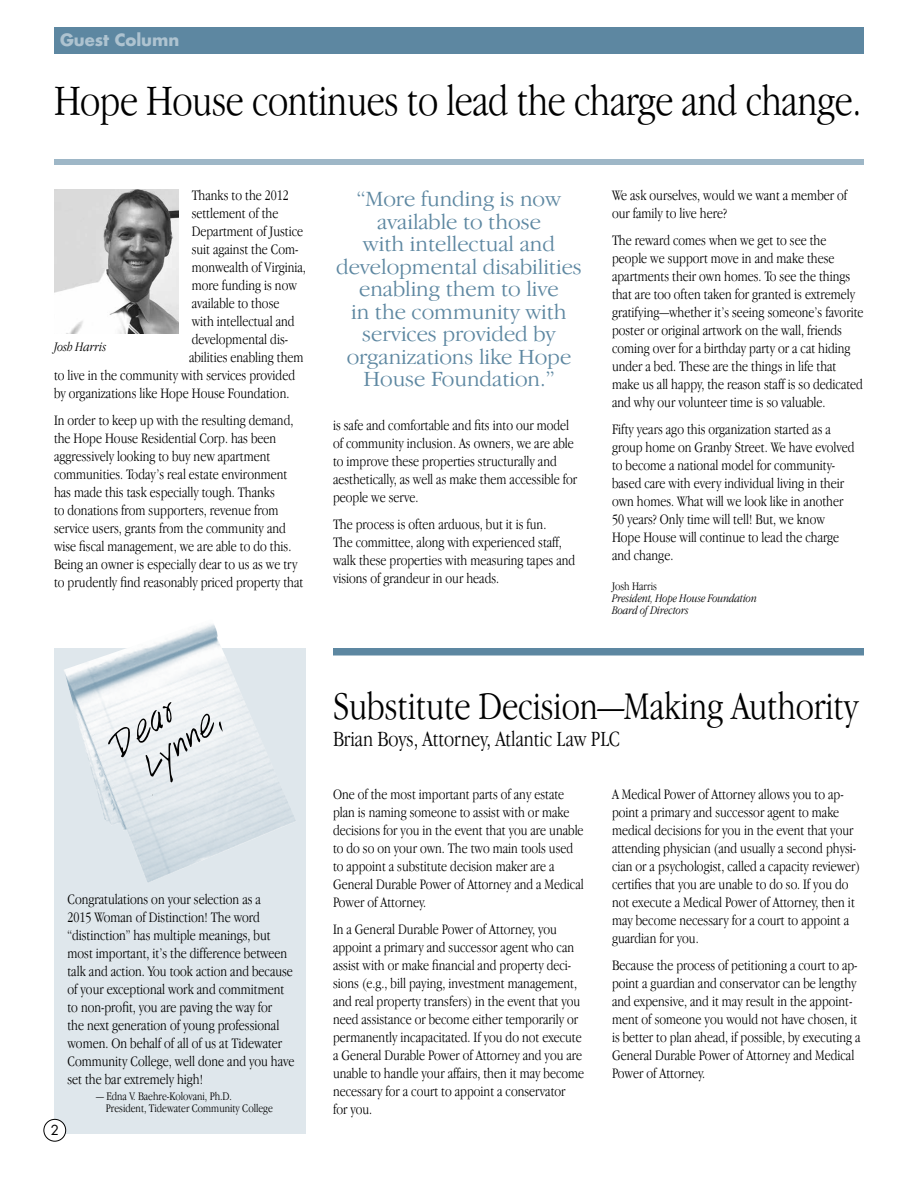
<style>
.page{position:relative;width:918px;height:1188px;background:#fff}
.page>*{position:absolute;margin:0;border:0;box-sizing:border-box;transform-origin:0 0}
.t1{font:300 condensed 45px "Garamond IT Cby BT";letter-spacing:-.01em;color:#000}
.t2{font:300 condensed 40.5px "Garamond IT Cby BT";letter-spacing:-.005em;color:#000}
.t3{font:300 22.5px/22.5px "Garamond IT Cby BT";letter-spacing:-.005em;color:#5d87a1;text-align:center}
.t4{font:300 condensed 22.5px "Garamond IT Cby BT";letter-spacing:-.005em;color:#000}
.t5{font:700 16.5px "Futura";letter-spacing:-.005em;color:#aec3d0}
.t6{font:300 condensed 15px/18px "Garamond IT Cby BT";color:#000}
.t7{font:italic 300 condensed 13.5px "Garamond IT Cby BT";color:#000}
.t8{font:13.5px "Futura ICG";color:#000}
.t9{font:300 condensed 12px/12px "Garamond IT Cby BT";color:#000}
.t10{font:italic 300 condensed 12px/12px "Garamond IT Cby BT";color:#000}
</style>
<div class="page">
<div style="left:54px;top:648px;width:252px;height:486px;background:#dfe7ec"></div>
<img style="left:64px;top:624px;width:232px;height:258px">
<svg style="left:107px;top:702px;width:116px;height:93px"></svg>
<div style="left:54px;top:27px;width:810px;height:27px;background:#5d87a1"></div>
<div style="left:54px;top:159px;width:810px;height:6px;background:#9eb7c7"></div>
<div style="left:44px;top:1119px;width:22px;height:22px;background:#fff;border-radius:50%"></div>
<div style="left:43px;top:1119px;width:23px;height:23px;border:1px solid #000;border-radius:50%"></div>
<div style="left:333px;top:648px;width:531px;height:8px;background:#5d87a1"></div>
<img style="left:54px;top:189px;width:124px;height:145px">
<p class="t5" style="left:60px;top:29px;width:121px">Guest Column</p>
<h1 class="t1" style="left:54px;top:76px;width:809px">Hope House continues to lead the charge and change.</h1>
<p class="t6" style="left:192px;top:187px;width:99px">Thanks to the 2012</p>
<p class="t6" style="left:192px;top:205px;width:88px">settlement of the</p>
<p class="t6" style="left:192px;top:223px;width:113px">Department of Justice</p>
<p class="t6" style="left:192px;top:241px;width:108px">suit against the Com-</p>
<p class="t6" style="left:192px;top:259px;width:116px">monwealth of Virginia,</p>
<p class="t6" style="left:192px;top:277px;width:107px">more funding is now</p>
<p class="t6" style="left:192px;top:295px;width:89px">available to those</p>
<p class="t6" style="left:192px;top:313px;width:104px">with intellectual and</p>
<p class="t6" style="left:192px;top:331px;width:98px">developmental dis-</p>
<p class="t6" style="left:189px;top:349px;width:116px">abilities enabling them</p>
<p class="t6" style="left:54px;top:367px;width:243px">to live in the community with services provided</p>
<p class="t6" style="left:54px;top:385px;width:237px">by organizations like Hope House Foundation.</p>
<p class="t6" style="left:54px;top:412px;width:251px">In order to keep up with the resulting demand, the Hope House Residential Corp. has been aggressively looking to buy new apartment communities. Today’s real estate environment has made this task especially tough. Thanks<br>to donations from supporters, revenue from service users, grants from the community and wise fiscal management, we are able to do this.<br>Being an owner is especially dear to us as we try to prudently find reasonably priced property that</p>
<p class="t7" style="left:54px;top:339px;width:54px">Josh Harris</p>
<h3 class="t3" style="left:336px;top:187px;width:247px">“More funding is now available to those<br>with intellectual and developmental disabilities enabling them to live<br>in the community with services provided by organizations like Hope<br>House Foundation.”</h3>
<p class="t6" style="left:333px;top:416px;width:246px">is safe and comfortable and fits into our model of community inclusion. As owners, we are able to improve these properties structurally and aesthetically, as well as make them accessible for people we serve.</p>
<p class="t6" style="left:333px;top:515px;width:244px">The process is often arduous, but it is fun.<br>The committee, along with experienced staff, walk these properties with measuring tapes and visions of grandeur in our heads.</p>
<p class="t6" style="left:612px;top:187px;width:237px">We ask ourselves, would we want a member of our family to live here?</p>
<p class="t6" style="left:612px;top:232px;width:253px">The reward comes when we get to see the people we support move in and make these apartments their own homes. To see the things that are too often taken for granted is extremely gratifying—whether it’s seeing someone’s favorite poster or original artwork on the wall, friends coming over for a birthday party or a cat hiding under a bed. These are the things in life that make us all happy, the reason staff is so dedicated and why our volunteer time is so valuable.</p>
<p class="t6" style="left:612px;top:421px;width:244px">Fifty years ago this organization started as a group home on Granby Street. We have evolved to become a national model for community&shy;based care with every individual living in their own homes. What will we look like in another 50 years? Only time will tell! But, we know Hope House will continue to lead the charge and change.</p>
<p class="t9" style="left:612px;top:581px;width:47px">Josh Harris</p>
<p class="t10" style="left:612px;top:593px;width:146px">President, Hope House Foundation<br>Board of Directors</p>
<p class="t8" style="left:50px;top:1121px;width:10px">2</p>
<p class="t6" style="left:68px;top:890px;width:229px">Congratulations on your selection as a<br>2015 Woman of Distinction! The word “distinction” has multiple meanings, but most important, it’s the difference between talk and action. You took action and because of your exceptional work and commitment to non-profit, you are paving the way for<br>the next generation of young professional women. On behalf of all of us at Tidewater Community College, well done and you have set the bar extremely high!</p>
<p class="t9" style="left:106px;top:1091px;width:168px;text-indent:-10px">— Edna V. Baehre-Kolovani, Ph.D.<br>President, Tidewater Community College</p>
<h2 class="t2" style="left:333px;top:684px;width:527px">Substitute Decision—Making Authority</h2>
<h3 class="t4" style="left:333px;top:727px;width:289px">Brian Boys, Attorney, Atlantic Law PLC</h3>
<p class="t6" style="left:333px;top:785px;width:252px">One of the most important parts of any estate plan is naming someone to assist with or make decisions for you in the event that you are unable to do so on your own. The two main tools used to appoint a substitute decision maker are a General Durable Power of Attorney and a Medical Power of Attorney.</p>
<p class="t6" style="left:333px;top:920px;width:253px">In a General Durable Power of Attorney, you appoint a primary and successor agent who can assist with or make financial and property deci&shy;sions (e.g., bill paying, investment management, and real property transfers) in the event that you need assistance or become either temporarily or permanently incapacitated. If you do not execute a General Durable Power of Attorney and you are unable to handle your affairs, then it may become necessary for a court to appoint a conservator<br>for you.</p>
<p class="t6" style="left:612px;top:785px;width:250px">A Medical Power of Attorney allows you to ap&shy;point a primary and successor agent to make medical decisions for you in the event that your attending physician (and usually a second physi&shy;cian or a psychologist, called a capacity reviewer) certifies that you are unable to do so. If you do not execute a Medical Power of Attorney, then it may become necessary for a court to appoint a guardian for you.</p>
<p class="t6" style="left:612px;top:956px;width:250px">Because the process of petitioning a court to ap&shy;point a guardian and conservator can be lengthy and expensive, and it may result in the appoint&shy;ment of someone you would not have chosen, it is better to plan ahead, if possible, by executing a General Durable Power of Attorney and Medical Power of Attorney.</p>
</div>
